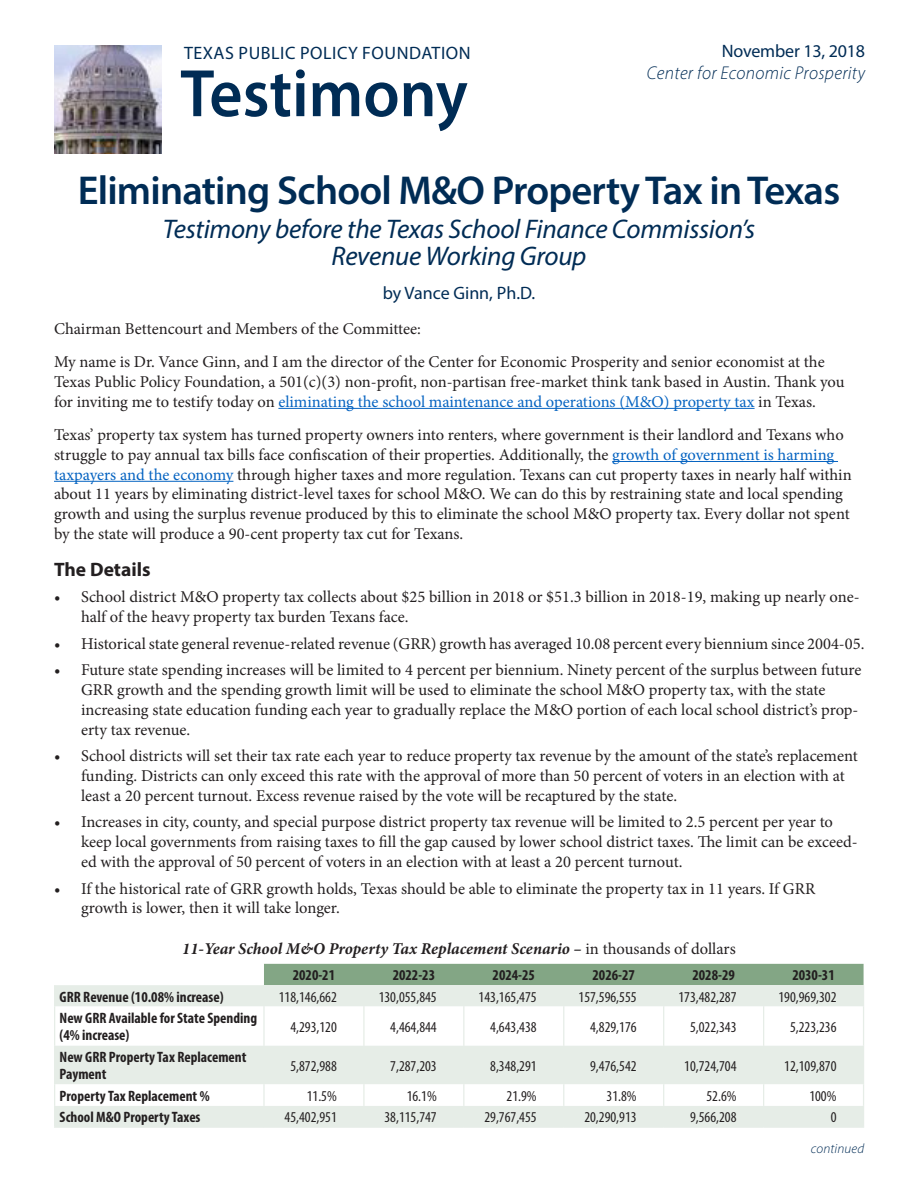
<style>
.page{position:relative;width:918px;height:1188px;background:#fff}
.page>*{position:absolute;margin:0;border:0;box-sizing:border-box;transform-origin:0 0}
.t1{font:600 67.8px "Myriad Pro";color:#002c55;scale:.95 1}
.t2{font:600 40.5px "Myriad Pro";letter-spacing:-.02em;color:#002c55}
.t3{font:italic 27px/27px "Myriad Pro";letter-spacing:-.01em;color:#002c55;text-align:center}
.Copy{font:700 19.5px "Myriad Pro";color:#231f20}
.t4{font:italic 300 18.6px "Myriad Pro";letter-spacing:.02em;color:#002c55}
.t5{font:18px "Myriad Pro";letter-spacing:.015em;color:#002c55}
.t6{font:18px "Myriad Pro";letter-spacing:-.01em;color:#002c55}
.Copy-2{font:16.5px/19.8px "Minion Pro";color:#231f20}
.Copy-3{font:italic 700 16.5px "Minion Pro";color:#231f20}
.t7{font:condensed 15px "Myriad Pro";color:#231f20}
.t8{font:700 condensed 15px/17.5px "Myriad Pro";color:#231f20}
.t9{font:italic 300 13.5px "Myriad Pro";letter-spacing:.01em;color:#002c55}
.s1{color:#0563c1}
.s2{font-weight:400;font-style:normal}
</style>
<div class="page">
<img style="left:54px;top:46px;width:108px;height:108px">
<hr style="left:278px;top:408px;width:477px;height:1px;background:#0563c1">
<hr style="left:612px;top:461px;width:226px;height:1px;background:#0563c1">
<hr style="left:54px;top:481px;width:179px;height:1px;background:#0563c1">
<div style="left:55px;top:985px;width:808px;height:141px;background:#e6ede7"></div>
<svg style="left:55px;top:1007px;width:808px;height:99px"></svg>
<hr style="left:363px;top:1007px;width:2px;height:38px;background:#e6ede7">
<hr style="left:463px;top:1007px;width:1px;height:38px;background:#e6ede7">
<hr style="left:563px;top:1007px;width:1px;height:38px;background:#e6ede7">
<hr style="left:663px;top:1007px;width:1px;height:38px;background:#e6ede7">
<hr style="left:763px;top:1007px;width:1px;height:38px;background:#e6ede7">
<hr style="left:363px;top:1045px;width:2px;height:39px;background:#e6ede7">
<hr style="left:463px;top:1045px;width:1px;height:39px;background:#e6ede7">
<hr style="left:563px;top:1045px;width:1px;height:39px;background:#e6ede7">
<hr style="left:663px;top:1045px;width:1px;height:39px;background:#e6ede7">
<hr style="left:763px;top:1045px;width:1px;height:39px;background:#e6ede7">
<hr style="left:363px;top:1084px;width:2px;height:22px;background:#e6ede7">
<hr style="left:363px;top:1106px;width:2px;height:20px;background:#e6ede7">
<svg style="left:463px;top:1084px;width:1px;height:42px"></svg>
<svg style="left:563px;top:1084px;width:1px;height:42px"></svg>
<svg style="left:663px;top:1084px;width:1px;height:42px"></svg>
<svg style="left:763px;top:1084px;width:1px;height:42px"></svg>
<hr style="left:263px;top:985px;width:2px;height:22px;background:#e6ede7">
<hr style="left:263px;top:1007px;width:2px;height:38px;background:#e6ede7">
<hr style="left:263px;top:1045px;width:2px;height:39px;background:#e6ede7">
<hr style="left:263px;top:1084px;width:2px;height:22px;background:#e6ede7">
<hr style="left:263px;top:1106px;width:2px;height:20px;background:#e6ede7">
<svg style="left:54px;top:985px;width:1px;height:22px"></svg>
<svg style="left:264px;top:964px;width:600px;height:43px;background:#b6cab7"></svg>
<hr style="left:54px;top:1007px;width:1px;height:38px;background:#e6ede7">
<hr style="left:863px;top:1007px;width:1px;height:38px;background:#e6ede7">
<hr style="left:54px;top:1045px;width:1px;height:39px;background:#e6ede7">
<hr style="left:863px;top:1045px;width:1px;height:39px;background:#e6ede7">
<svg style="left:54px;top:1084px;width:1px;height:42px"></svg>
<svg style="left:863px;top:1084px;width:1px;height:42px"></svg>
<hr style="left:54px;top:1126px;width:210px;height:2px;background:#e6ede7">
<hr style="left:264px;top:1126px;width:100px;height:2px;background:#e6ede7">
<hr style="left:364px;top:1126px;width:100px;height:2px;background:#e6ede7">
<hr style="left:464px;top:1126px;width:100px;height:2px;background:#e6ede7">
<hr style="left:564px;top:1126px;width:100px;height:2px;background:#e6ede7">
<hr style="left:664px;top:1126px;width:100px;height:2px;background:#e6ede7">
<hr style="left:764px;top:1126px;width:100px;height:2px;background:#e6ede7">
<p class="t5" style="left:184px;top:42px;width:288px">TEXAS PUBLIC POLICY FOUNDATION</p>
<p class="t1" style="left:180px;top:50px;width:304px">Testimony</p>
<p class="t6" style="left:722px;top:40px;width:145px">November 13, 2018</p>
<p class="t4" style="left:647px;top:61px;width:220px">Center for Economic Prosperity</p>
<p class="t2" style="left:78px;top:165px;width:764px">Eliminating School M&amp;O Property Tax in Texas</p>
<p class="t3" style="left:163px;top:215px;width:594px">Testimony before the Texas School Finance Commission’s<br>Revenue Working Group</p>
<p class="t5" style="left:383px;top:282px;width:154px">by Vance Ginn, Ph.D.</p>
<p class="Copy-2" style="left:54px;top:319px;width:369px">Chairman Bettencourt and Members of the Committee:</p>
<p class="Copy-2" style="left:54px;top:352px;width:792px">My name is Dr. Vance Ginn, and I am the director of the Center for Economic Prosperity and senior economist at the<br>Texas Public Policy Foundation, a 501(c)(3) non-profit, non-partisan free-market think tank based in Austin. Thank you for inviting me to testify today on <span class="s1">eliminating the school maintenance and operations (M&amp;O) property tax</span> in Texas.</p>
<p class="Copy-2" style="left:54px;top:425px;width:799px">Texas’ property tax system has turned property owners into renters, where government is their landlord and Texans who struggle to pay annual tax bills face confiscation of their properties. Additionally, the <span class="s1">growth of government is harming taxpayers and the economy</span> through higher taxes and more regulation. Texans can cut property taxes in nearly half within about 11 years by eliminating district-level taxes for school M&amp;O. We can do this by restraining state and local spending growth and using the surplus revenue produced by this to eliminate the school M&amp;O property tax. Every dollar not spent by the state will produce a 90-cent property tax cut for Texans.</p>
<p class="Copy" style="left:54px;top:557px;width:98px">The Details</p>
<p class="Copy-2" style="left:81px;top:587px;width:780px;text-indent:-27px">• School district M&amp;O property tax collects about $25 billion in 2018 or $51.3 billion in 2018-19, making up nearly one&shy;half of the heavy property tax burden Texans face.</p>
<p class="Copy-2" style="left:54px;top:634px;width:812px">• Historical state general revenue-related revenue (GRR) growth has averaged 10.08 percent every biennium since 2004-05.</p>
<p class="Copy-2" style="left:81px;top:660px;width:782px;text-indent:-27px">• Future state spending increases will be limited to 4 percent per biennium. Ninety percent of the surplus between future GRR growth and the spending growth limit will be used to eliminate the school M&amp;O property tax, with the state increasing state education funding each year to gradually replace the M&amp;O portion of each local school district’s prop&shy;erty tax revenue.</p>
<p class="Copy-2" style="left:81px;top:746px;width:778px;text-indent:-27px">• School districts will set their tax rate each year to reduce property tax revenue by the amount of the state’s replacement funding. Districts can only exceed this rate with the approval of more than 50 percent of voters in an election with at least a 20 percent turnout. Excess revenue raised by the vote will be recaptured by the state.</p>
<p class="Copy-2" style="left:81px;top:812px;width:778px;text-indent:-27px">• Increases in city, county, and special purpose district property tax revenue will be limited to 2.5 percent per year to keep local governments from raising taxes to fill the gap caused by lower school district taxes. The limit can be exceed&shy;ed with the approval of 50 percent of voters in an election with at least a 20 percent turnout.</p>
<p class="Copy-2" style="left:81px;top:879px;width:736px;text-indent:-27px">• If the historical rate of GRR growth holds, Texas should be able to eliminate the property tax in 11 years. If GRR growth is lower, then it will take longer.</p>
<p class="Copy-3" style="left:182px;top:937px;width:555px">11-Year School M&amp;O Property Tax Replacement Scenario – <span class="s2">in thousands of dollars</span></p>
<p class="t8" style="left:293px;top:966px;width:44px">2020-21</p>
<p class="t8" style="left:393px;top:966px;width:44px">2022-23</p>
<p class="t8" style="left:493px;top:966px;width:44px">2024-25</p>
<p class="t8" style="left:593px;top:966px;width:44px">2026-27</p>
<p class="t8" style="left:692px;top:966px;width:44px">2028-29</p>
<p class="t8" style="left:792px;top:966px;width:44px">2030-31</p>
<p class="t8" style="left:60px;top:987px;width:166px">GRR Revenue (10.08% increase)</p>
<p class="t7" style="left:279px;top:987px;width:60px">118,146,662</p>
<p class="t7" style="left:379px;top:987px;width:60px">130,055,845</p>
<p class="t7" style="left:479px;top:987px;width:60px">143,165,475</p>
<p class="t7" style="left:579px;top:987px;width:60px">157,596,555</p>
<p class="t7" style="left:678px;top:987px;width:60px">173,482,287</p>
<p class="t7" style="left:778px;top:987px;width:60px">190,969,302</p>
<p class="t8" style="left:60px;top:1009px;width:199px">New GRR Available for State Spending (4% increase)</p>
<p class="t7" style="left:290px;top:1018px;width:48px">4,293,120</p>
<p class="t7" style="left:390px;top:1018px;width:48px">4,464,844</p>
<p class="t7" style="left:490px;top:1018px;width:48px">4,643,438</p>
<p class="t7" style="left:590px;top:1018px;width:48px">4,829,176</p>
<p class="t7" style="left:690px;top:1018px;width:48px">5,022,343</p>
<p class="t7" style="left:790px;top:1018px;width:48px">5,223,236</p>
<p class="t8" style="left:60px;top:1048px;width:188px">New GRR Property Tax Replacement<br>Payment</p>
<p class="t7" style="left:290px;top:1057px;width:48px">5,872,988</p>
<p class="t7" style="left:390px;top:1057px;width:48px">7,287,203</p>
<p class="t7" style="left:490px;top:1057px;width:48px">8,348,291</p>
<p class="t7" style="left:590px;top:1057px;width:48px">9,476,542</p>
<p class="t7" style="left:684px;top:1057px;width:54px">10,724,704</p>
<p class="t7" style="left:784px;top:1057px;width:54px">12,109,870</p>
<p class="t8" style="left:60px;top:1087px;width:151px">Property Tax Replacement %</p>
<p class="t7" style="left:307px;top:1087px;width:32px">11.5%</p>
<p class="t7" style="left:407px;top:1087px;width:32px">16.1%</p>
<p class="t7" style="left:507px;top:1087px;width:32px">21.9%</p>
<p class="t7" style="left:607px;top:1087px;width:32px">31.8%</p>
<p class="t7" style="left:707px;top:1087px;width:32px">52.6%</p>
<p class="t7" style="left:809px;top:1087px;width:29px">100%</p>
<p class="t8" style="left:60px;top:1108px;width:142px">School M&amp;O Property Taxes</p>
<p class="t7" style="left:285px;top:1108px;width:54px">45,402,951</p>
<p class="t7" style="left:384px;top:1108px;width:54px">38,115,747</p>
<p class="t7" style="left:484px;top:1108px;width:54px">29,767,455</p>
<p class="t7" style="left:584px;top:1108px;width:54px">20,290,913</p>
<p class="t7" style="left:690px;top:1108px;width:48px">9,566,208</p>
<p class="t7" style="left:831px;top:1108px;width:7px">0</p>
<p class="t9" style="left:811px;top:1140px;width:55px">continued</p>
</div>
